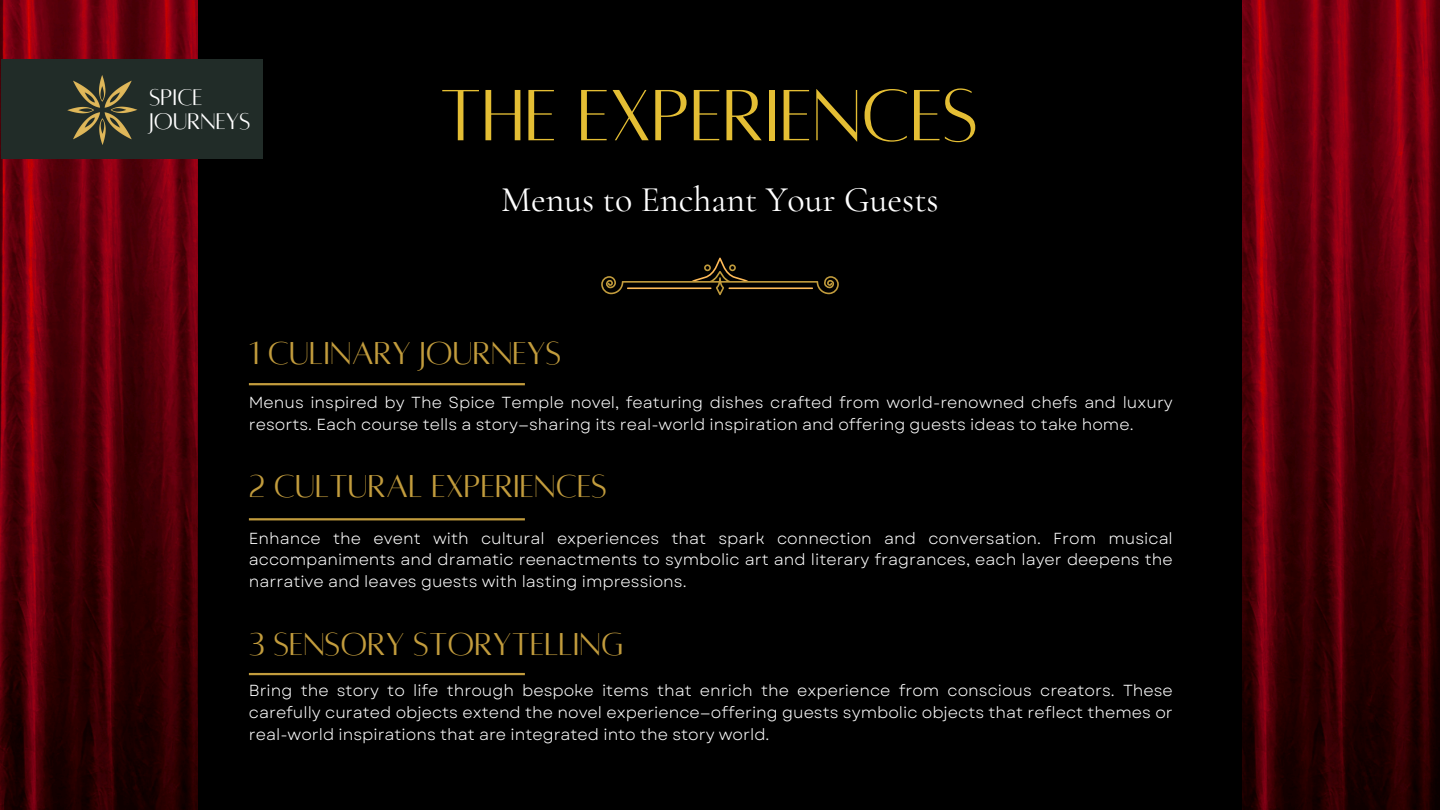
<style>
.page{position:relative;width:1440px;height:810px;background:#000}
.page>*{position:absolute;margin:0;border:0;box-sizing:border-box;transform-origin:0 0}
.t1{font:80px "Alta regular";color:#e4be34}
.t2{font:36px "Cormorant Garamond";color:#fff}
.t3{font:35px "Alta regular";color:#c29c3d}
.t4{font:25px/24px "Alta regular";color:#fff}
.t5{font:16px/21.8px "Garet";color:#fff;text-align:justify}
</style>
<div class="page">
<img style="left:1242px;top:0;width:198px;height:810px">
<img style="left:0;top:0;width:198px;height:810px">
<svg style="left:601px;top:258px;width:238px;height:37px"></svg>
<div style="left:1px;top:59px;width:262px;height:100px;background:#212c28"></div>
<img style="left:67px;top:75px;width:71px;height:70px">
<hr style="left:249px;top:383px;width:276px;height:2px;background:#c29c3d">
<hr style="left:249px;top:518px;width:276px;height:2px;background:#c29c3d">
<hr style="left:249px;top:673px;width:276px;height:2px;background:#c29c3d">
<h4 class="t4" style="left:149px;top:86px;width:103px">SPICE<br>JOURNEYS</h4>
<p class="t1" style="left:440px;top:76px;width:540px">THE EXPERIENCES</p>
<p class="t2" style="left:501px;top:178px;width:439px">Menus to Enchant Your Guests</p>
<p class="t3" style="left:249px;top:336px;width:314px">1 CULINARY JOURNEYS</p>
<h3 class="t5" style="left:249px;top:392px;width:925px">Menus inspired by The Spice Temple novel, featuring dishes crafted from world-renowned chefs and luxury resorts. Each course tells a story—sharing its real-world inspiration and offering guests ideas to take home.</h3>
<p class="t3" style="left:249px;top:469px;width:360px">2 CULTURAL EXPERIENCES</p>
<p class="t5" style="left:249px;top:527px;width:925px">Enhance the event with cultural experiences that spark connection and conversation. From musical accompaniments and dramatic reenactments to symbolic art and literary fragrances, each layer deepens the narrative and leaves guests with lasting impressions.</p>
<h2 class="t3" style="left:249px;top:627px;width:376px">3 SENSORY STORYTELLING</h2>
<p class="t5" style="left:249px;top:680px;width:925px">Bring the story to life through bespoke items that enrich the experience from conscious creators. These carefully curated objects extend the novel experience—offering guests symbolic objects that reflect themes or real-world inspirations that are integrated into the story world.</p>
</div>
